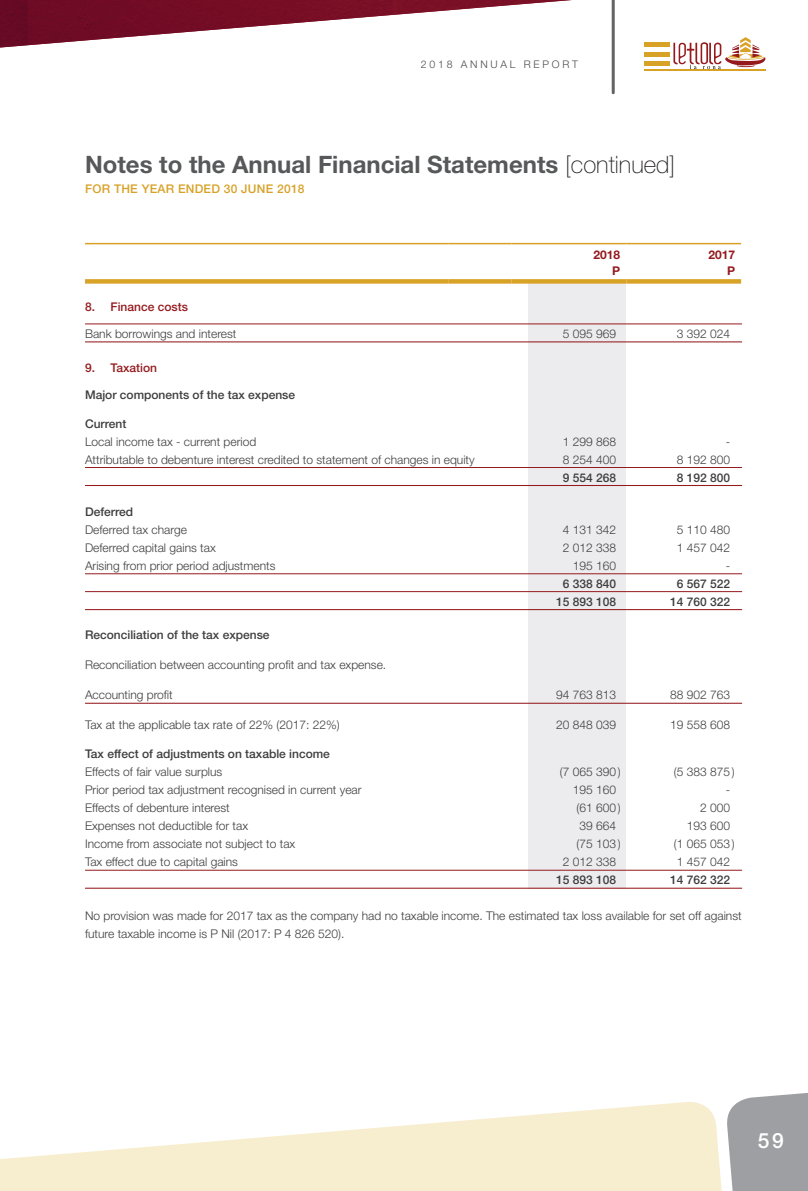
<style>
.page{position:relative;width:808px;height:1191px;background:#fff}
.page>*{position:absolute;margin:0;border:0;box-sizing:border-box;transform-origin:0 0}
.t1{font:700 24px "Helvetica Neue CE";color:#57585a}
.t2{font:500 21px "Helvetica Neue CE";color:#fff}
.t3{font:300 12px/18px "Helvetica Neue";color:#3e3e3f}
.t4{font:500 12px "Helvetica Neue CE";color:#3e3e3f}
.t5{font:500 12px "Helvetica Neue CE";letter-spacing:.02em;color:#d8a227}
.t6{font:500 12px "Helvetica Neue CE";color:#951a1e}
.t7{font:700 12px/16.5px "Helvetica Neue CE";color:#951a1e;text-align:right}
.t8{font:300 10.5px "Helvetica Neue CE";letter-spacing:.26em;color:#4b4c4d}
.s1{font-weight:100;color:#231f20}
</style>
<div class="page">
<div style="left:528px;top:281px;width:98px;height:607px;background:#ececee"></div>
<hr style="left:85px;top:243px;width:363px;height:1px;background:#d8a227">
<hr style="left:448px;top:243px;width:63px;height:1px;background:#d8a227">
<hr style="left:511px;top:243px;width:115px;height:1px;background:#d8a227">
<hr style="left:626px;top:243px;width:115px;height:1px;background:#d8a227">
<div style="left:85px;top:279px;width:363px;height:5px;background:#d8a227"></div>
<div style="left:448px;top:279px;width:63px;height:5px;background:#d8a227"></div>
<div style="left:511px;top:279px;width:115px;height:5px;background:#d8a227"></div>
<div style="left:626px;top:279px;width:115px;height:5px;background:#d8a227"></div>
<hr style="left:85px;top:887px;width:657px;height:1px;background:#951a1e">
<hr style="left:85px;top:609px;width:657px;height:1px;background:#951a1e">
<hr style="left:85px;top:485px;width:657px;height:1px;background:#951a1e">
<hr style="left:85px;top:341px;width:657px;height:1px;background:#951a1e">
<hr style="left:85px;top:702px;width:657px;height:2px;background:#951a1e">
<hr style="left:85px;top:870px;width:657px;height:1px;background:#951a1e">
<hr style="left:85px;top:591px;width:657px;height:1px;background:#951a1e">
<hr style="left:85px;top:573px;width:657px;height:1px;background:#951a1e">
<hr style="left:85px;top:467px;width:657px;height:1px;background:#951a1e">
<hr style="left:85px;top:323px;width:657px;height:1px;background:#951a1e">
<hr style="left:644px;top:70px;width:121px;height:1px;background:#d8a227">
<svg style="left:745px;top:37px;width:21px;height:31px"></svg>
<svg style="left:683px;top:37px;width:62px;height:33px"></svg>
<img style="left:0;top:0;width:683px;height:95px">
<hr style="left:612px;top:0;width:3px;height:93px;background:#636366">
<svg style="left:0;top:1102px;width:722px;height:89px;fill:#f7edcf"></svg>
<svg style="left:727px;top:1093px;width:81px;height:98px;background:#a4a5a8"></svg>
<p class="t8" style="left:421px;top:58px;width:158px">2018 ANNUAL REPORT</p>
<h1 class="t1" style="left:85px;top:150px;width:592px">Notes to the Annual Financial Statements <span class="s1">[continued]</span></h1>
<p class="t5" style="left:85px;top:182px;width:221px">FOR THE YEAR ENDED 30 JUNE 2018</p>
<p class="t7" style="left:594px;top:246px;width:28px">2018<br>P</p>
<p class="t7" style="left:708px;top:246px;width:28px">2017<br>P</p>
<p class="t6" style="left:85px;top:299px;width:104px">8. Finance costs</p>
<p class="t3" style="left:85px;top:324px;width:153px">Bank borrowings and interest</p>
<p class="t3" style="left:563px;top:324px;width:55px">5 095 969</p>
<p class="t3" style="left:677px;top:324px;width:55px">3 392 024</p>
<p class="t6" style="left:85px;top:360px;width:74px">9. Taxation</p>
<p class="t4" style="left:85px;top:387px;width:212px">Major components of the tax expense</p>
<p class="t4" style="left:85px;top:416px;width:43px">Current</p>
<p class="t3" style="left:85px;top:432px;width:173px">Local income tax - current period</p>
<p class="t3" style="left:563px;top:432px;width:55px">1 299 868</p>
<p class="t3" style="left:726px;top:432px;width:6px">-</p>
<p class="t3" style="left:85px;top:450px;width:391px">Attributable to debenture interest credited to statement of changes in equity</p>
<p class="t3" style="left:563px;top:450px;width:55px">8 254 400</p>
<p class="t3" style="left:677px;top:450px;width:55px">8 192 800</p>
<p class="t4" style="left:563px;top:470px;width:55px">9 554 268</p>
<p class="t4" style="left:677px;top:470px;width:55px">8 192 800</p>
<p class="t4" style="left:85px;top:504px;width:50px">Deferred</p>
<p class="t3" style="left:85px;top:521px;width:104px">Deferred tax charge</p>
<p class="t3" style="left:563px;top:521px;width:55px">4 131 342</p>
<p class="t3" style="left:677px;top:521px;width:55px">5 110 480</p>
<p class="t3" style="left:85px;top:539px;width:132px">Deferred capital gains tax</p>
<p class="t3" style="left:563px;top:539px;width:55px">2 012 338</p>
<p class="t3" style="left:677px;top:539px;width:55px">1 457 042</p>
<p class="t3" style="left:85px;top:557px;width:192px">Arising from prior period adjustments</p>
<p class="t3" style="left:573px;top:557px;width:45px">195 160</p>
<p class="t3" style="left:726px;top:557px;width:6px">-</p>
<p class="t4" style="left:563px;top:576px;width:55px">6 338 840</p>
<p class="t4" style="left:677px;top:576px;width:55px">6 567 522</p>
<p class="t4" style="left:556px;top:594px;width:62px">15 893 108</p>
<p class="t4" style="left:670px;top:594px;width:62px">14 760 322</p>
<p class="t4" style="left:85px;top:627px;width:186px">Reconciliation of the tax expense</p>
<p class="t3" style="left:85px;top:656px;width:303px">Reconciliation between accounting profit and tax expense.</p>
<p class="t3" style="left:85px;top:686px;width:89px">Accounting profit</p>
<p class="t3" style="left:556px;top:686px;width:62px">94 763 813</p>
<p class="t3" style="left:670px;top:686px;width:62px">88 902 763</p>
<p class="t3" style="left:85px;top:716px;width:256px">Tax at the applicable tax rate of 22% (2017: 22%)</p>
<p class="t3" style="left:556px;top:716px;width:62px">20 848 039</p>
<p class="t3" style="left:670px;top:716px;width:62px">19 558 608</p>
<p class="t4" style="left:85px;top:746px;width:246px">Tax effect of adjustments on taxable income</p>
<p class="t3" style="left:85px;top:762px;width:139px">Effects of fair value surplus</p>
<p class="t3" style="left:560px;top:762px;width:62px">(7 065 390)</p>
<p class="t3" style="left:674px;top:762px;width:62px">(5 383 875)</p>
<p class="t3" style="left:85px;top:780px;width:278px">Prior period tax adjustment recognised in current year</p>
<p class="t3" style="left:573px;top:780px;width:45px">195 160</p>
<p class="t3" style="left:726px;top:780px;width:6px">-</p>
<p class="t3" style="left:85px;top:798px;width:146px">Effects of debenture interest</p>
<p class="t3" style="left:576px;top:798px;width:46px">(61 600)</p>
<p class="t3" style="left:700px;top:798px;width:32px">2 000</p>
<p class="t3" style="left:85px;top:816px;width:165px">Expenses not deductible for tax</p>
<p class="t3" style="left:579px;top:816px;width:38px">39 664</p>
<p class="t3" style="left:687px;top:816px;width:45px">193 600</p>
<p class="t3" style="left:85px;top:834px;width:212px">Income from associate not subject to tax</p>
<p class="t3" style="left:576px;top:834px;width:46px">(75 103)</p>
<p class="t3" style="left:674px;top:834px;width:62px">(1 065 053)</p>
<p class="t3" style="left:85px;top:852px;width:154px">Tax effect due to capital gains</p>
<p class="t3" style="left:563px;top:852px;width:55px">2 012 338</p>
<p class="t3" style="left:677px;top:852px;width:55px">1 457 042</p>
<p class="t4" style="left:556px;top:872px;width:62px">15 893 108</p>
<p class="t4" style="left:670px;top:872px;width:62px">14 762 322</p>
<p class="t3" style="left:85px;top:906px;width:658px">No provision was made for 2017 tax as the company had no taxable income. The estimated tax loss available for set off against future taxable income is P Nil (2017: P 4 826 520).</p>
<h2 class="t2" style="left:758px;top:1127px;width:27px">59</h2>
</div>
